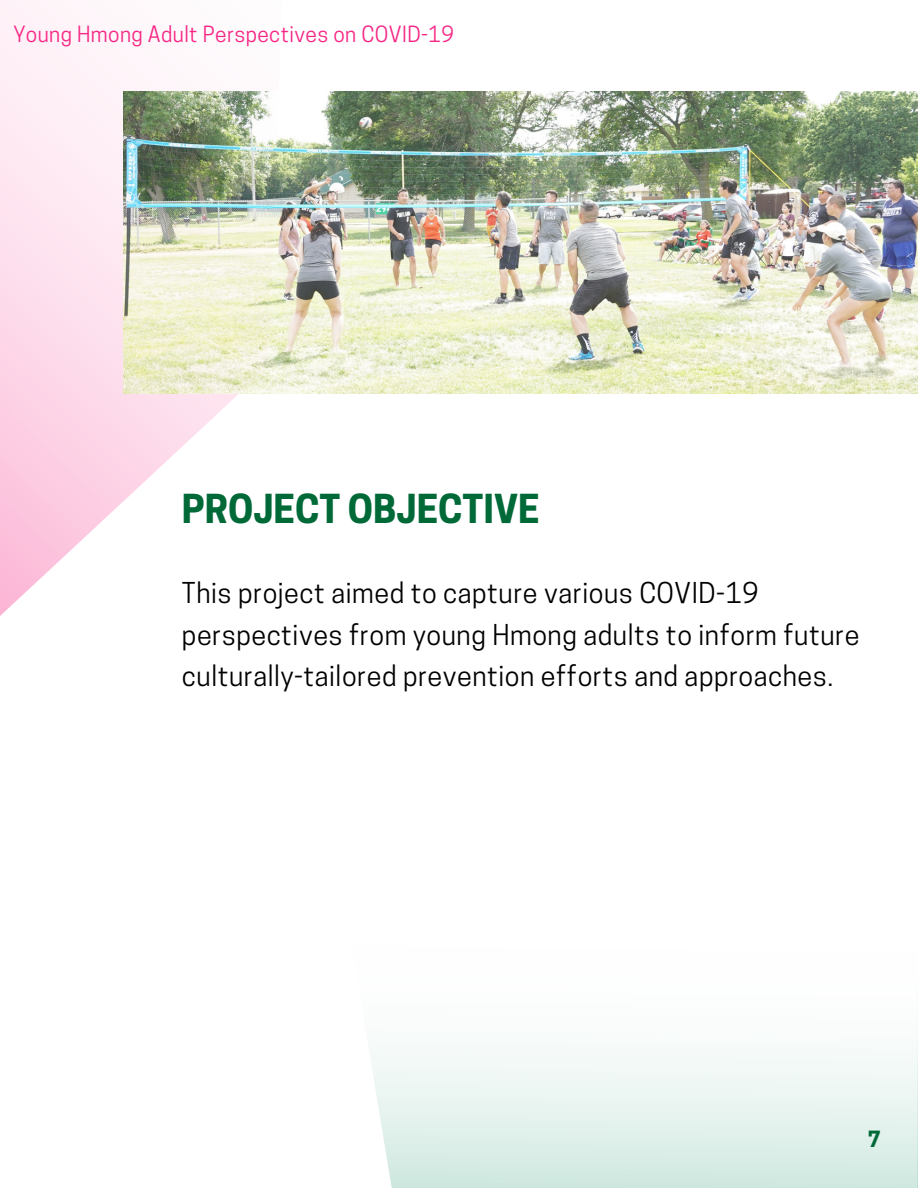
<style>
.page{position:relative;width:918px;height:1188px;background:#fff}
.page>*{position:absolute;margin:0;border:0;box-sizing:border-box;transform-origin:0 0}
.t1{font:700 37.5px "Cooper Hewitt";color:#006938}
.t2{font:27px/41.7px "Cooper Hewitt";letter-spacing:.02em;color:#000}
.t3{font:21px "Cooper Hewitt";letter-spacing:.02em;color:#f72685}
.t4{font:700 21px "Cooper Hewitt";color:#006938}
</style>
<div class="page">
<svg style="left:370px;top:1027px;width:548px;height:161px"></svg>
<svg style="left:0;top:0;width:532px;height:616px"></svg>
<img style="left:123px;top:92px;width:795px;height:301px">
<p class="t3" style="left:13px;top:27px;width:442px">Young Hmong Adult Perspectives on COVID-19</p>
<h1 class="t1" style="left:182px;top:495px;width:359px">PROJECT OBJECTIVE</h1>
<p class="t2" style="left:182px;top:576px;width:679px">This project aimed to capture various COVID-19 perspectives from young Hmong adults to inform future culturally-tailored prevention efforts and approaches.</p>
<p class="t4" style="left:868px;top:1131px;width:14px">7</p>
</div>
